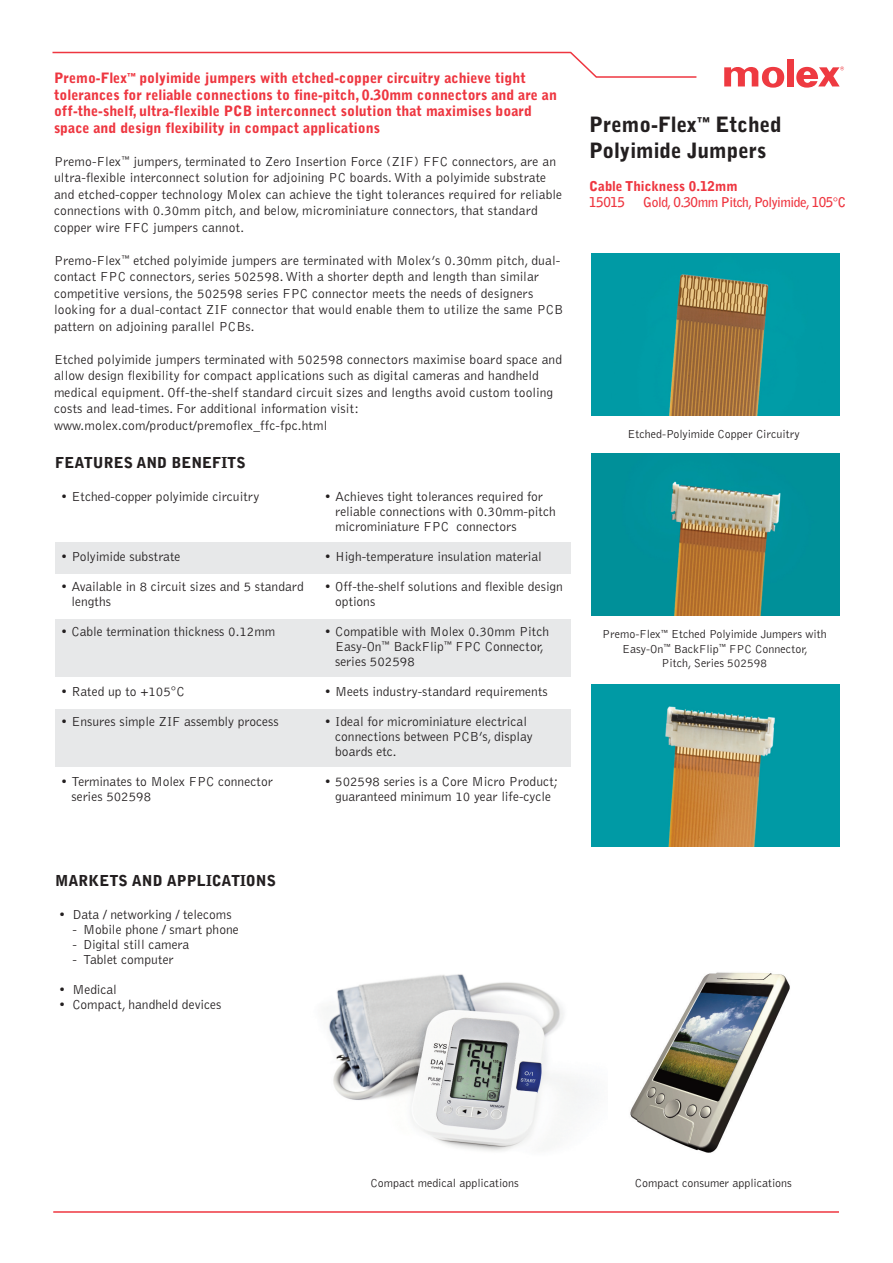
<style>
.page{position:relative;width:893px;height:1263px;background:#fff}
.page>*{position:absolute;margin:0;border:0;box-sizing:border-box;transform-origin:0 0}
.t1{font:900 21px/25.5px "Bell Gothic";color:#231f20}
.t2{font:900 15px "Bell Gothic";color:#231f20}
.t3{font:900 14.25px/16.5px "Bell Gothic";color:#ee3640}
.t4{font:300 13.5px/16.5px "Bell Gothic";color:#231f20}
.t5{font:700 13.5px "Bell Gothic";letter-spacing:-.035em;color:#ee3640}
.t6{font:900 13.5px "Bell Gothic";color:#ee3640}
.t7{font:300 12px/14.4px "Bell Gothic";color:#231f20;text-align:center}
</style>
<div class="page">
<div style="left:55px;top:709px;width:515px;height:58px;background:#e7e8e9"></div>
<div style="left:55px;top:619px;width:515px;height:58px;background:#e7e8e9"></div>
<div style="left:55px;top:542px;width:515px;height:31px;background:#e7e8e9"></div>
<hr style="left:53px;top:1211px;width:786px;height:2px;background:#ee3640">
<svg style="left:52px;top:51px;width:645px;height:27px"></svg>
<div style="left:786px;top:59px;width:7px;height:27px;background:#ee3a41"></div>
<svg style="left:724px;top:66px;width:60px;height:22px"></svg>
<svg style="left:796px;top:66px;width:48px;height:22px"></svg>
<img style="left:591px;top:253px;width:249px;height:162px">
<img style="left:327px;top:974px;width:268px;height:177px">
<img style="left:591px;top:454px;width:249px;height:162px">
<img style="left:591px;top:685px;width:249px;height:162px">
<img style="left:630px;top:972px;width:160px;height:181px">
<p class="t3" style="left:54px;top:71px;width:504px">Premo-Flex<sup>™</sup> polyimide jumpers with etched-copper circuitry achieve tight tolerances for reliable connections to fine-pitch, 0.30mm connectors and are an off-the-shelf, ultra-flexible PCB interconnect solution that maximises board space and design flexibility in compact applications</p>
<p class="t4" style="left:54px;top:154px;width:510px">Premo-Flex<sup>™</sup> jumpers, terminated to Zero Insertion Force (ZIF) FFC connectors, are an ultra-flexible interconnect solution for adjoining PC boards.With a polyimide substrate and etched-copper technology Molex can achieve the tight tolerances required for reliable connections with 0.30mm pitch, and below, microminiature connectors, that standard copper wire FFC jumpers cannot.</p>
<p class="t4" style="left:54px;top:253px;width:511px">Premo-Flex<sup>™</sup> etched polyimide jumpers are terminated with Molex’s 0.30mm pitch, dual&shy;contact FPC connectors, series 502598.With a shorter depth and length than similar competitive versions, the 502598 series FPC connector meets the needs of designers looking for a dual-contact ZIF connector that would enable them to utilize the same PCB pattern on adjoining parallel PCBs.</p>
<p class="t4" style="left:54px;top:352px;width:510px">Etched polyimide jumpers terminated with 502598 connectors maximise board space and allow design flexibility for compact applications such as digital cameras and handheld medical equipment. Off-the-shelf standard circuit sizes and lengths avoid custom tooling costs and lead-times. For additional information visit: www.molex.com/product/premoflex_ffc-fpc.html</p>
<p class="t2" style="left:55px;top:457px;width:192px">FEATURES AND BENEFITS</p>
<p class="t4" style="left:61px;top:489px;width:200px">• Etched-copper polyimide circuitry</p>
<p class="t4" style="left:61px;top:549px;width:121px">• Polyimide substrate</p>
<p class="t4" style="left:72px;top:580px;width:234px;line-height:15px;text-indent:-11px">• Available in 8 circuit sizes and 5 standard lengths</p>
<p class="t4" style="left:61px;top:624px;width:216px">• Cable termination thickness 0.12mm</p>
<p class="t4" style="left:61px;top:684px;width:125px">• Rated up to +105°C</p>
<p class="t4" style="left:61px;top:714px;width:219px">• Ensures simple ZIF assembly process</p>
<p class="t4" style="left:72px;top:775px;width:203px;line-height:15px;text-indent:-11px">• Terminates to Molex FPC connector series 502598</p>
<p class="t4" style="left:335px;top:490px;width:222px;line-height:15px;text-indent:-11px">• Achieves tight tolerances required for reliable connections with 0.30mm-pitch microminiature FPC connectors</p>
<p class="t4" style="left:324px;top:549px;width:219px">• High-temperature insulation material</p>
<p class="t4" style="left:335px;top:580px;width:229px;line-height:15px;text-indent:-11px">• Off-the-shelf solutions and flexible design options</p>
<p class="t4" style="left:335px;top:625px;width:215px;line-height:15px;text-indent:-11px">• Compatible with Molex 0.30mm Pitch<br>Easy-On<sup>™</sup> BackFlip<sup>™</sup> FPC Connector, series 502598</p>
<p class="t4" style="left:324px;top:684px;width:225px">• Meets industry-standard requirements</p>
<p class="t4" style="left:335px;top:715px;width:199px;line-height:15px;text-indent:-11px">• Ideal for microminiature electrical connections between PCB’s, display boards etc.</p>
<p class="t4" style="left:324px;top:775px;width:235px;line-height:15px;text-align:center">• 502598 series is a Core Micro Product; guaranteed minimum 10 year life-cycle</p>
<h1 class="t1" style="left:589px;top:114px;width:194px">Premo-Flex<sup>™</sup> Etched<br>Polyimide Jumpers</h1>
<p class="t6" style="left:589px;top:181px;width:150px">Cable Thickness 0.12mm</p>
<p class="t5" style="left:589px;top:198px;width:37px">15015</p>
<p class="t5" style="left:643px;top:198px;width:204px">Gold, 0.30mm Pitch, Polyimide, 105°C</p>
<p class="t7" style="left:627px;top:427px;width:174px">Etched-Polyimide Copper Circuitry</p>
<p class="t7" style="left:602px;top:628px;width:226px">Premo-Flex<sup>™</sup> Etched Polyimide Jumpers with<br>Easy-On<sup>™</sup> BackFlip<sup>™</sup> FPC Connector,<br>Pitch, Series 502598</p>
<p class="t2" style="left:55px;top:875px;width:222px">MARKETS AND APPLICATIONS</p>
<p class="t4" style="left:59px;top:907px;width:174px">• Data / networking / telecoms</p>
<p class="t4" style="left:72px;top:922px;width:168px">- Mobile phone / smart phone</p>
<p class="t4" style="left:72px;top:937px;width:118px">- Digital still camera</p>
<p class="t4" style="left:72px;top:952px;width:103px">- Tablet computer</p>
<p class="t4" style="left:59px;top:982px;width:60px">• Medical</p>
<p class="t4" style="left:59px;top:997px;width:164px">• Compact, handheld devices</p>
<p class="t7" style="left:370px;top:1176px;width:150px">Compact medical applications</p>
<p class="t7" style="left:635px;top:1176px;width:159px">Compact consumer applications</p>
</div>
